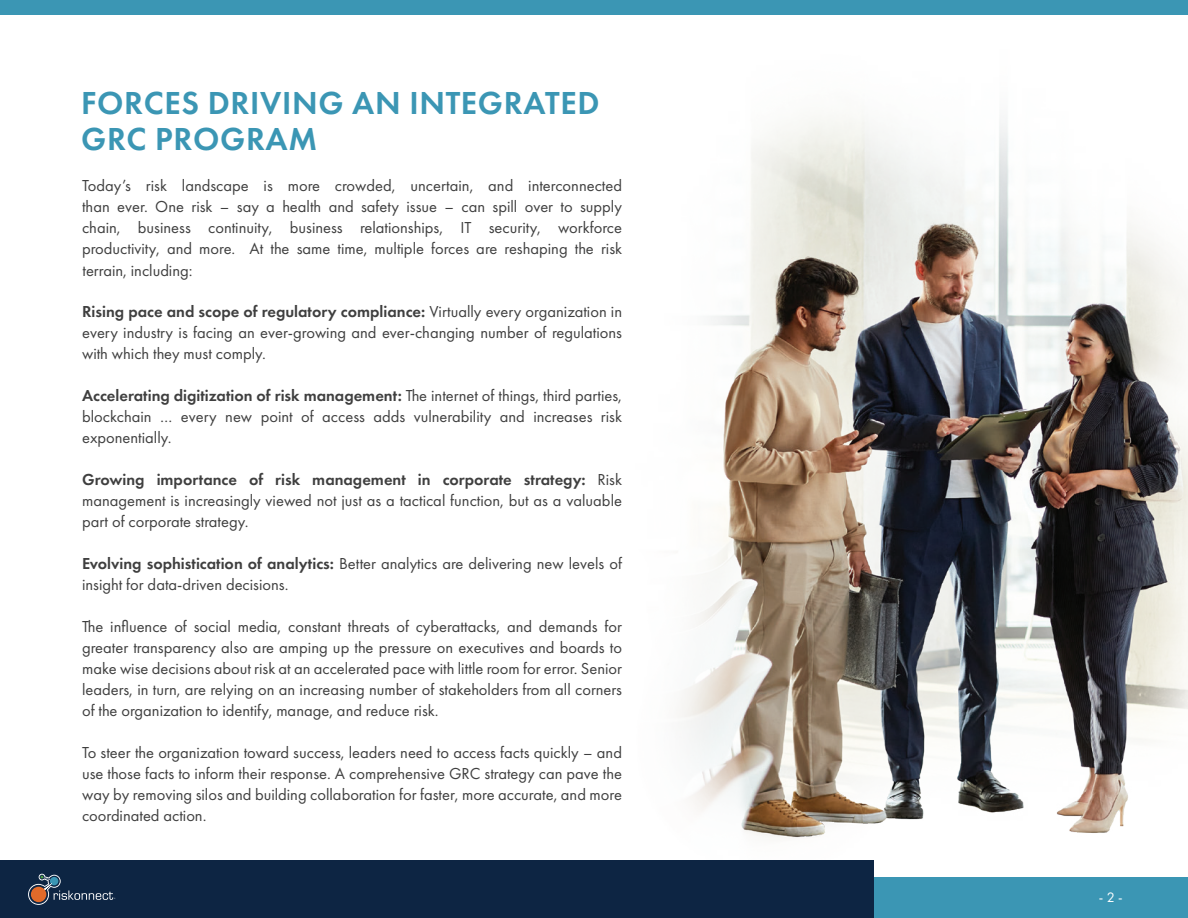
<style>
.page{position:relative;width:1188px;height:918px;background:#fff}
.page>*{position:absolute;margin:0;border:0;box-sizing:border-box;transform-origin:0 0}
.t1{font:600 33px/36px "Futura PT";letter-spacing:.02em;color:#3b96b4}
.t2{font:16.5px/21px "Futura PT";color:#3f3f3f;text-align:justify}
.t3{font:14.25px "Futura PT";color:#fff}
.s1{font-weight:600}
</style>
<div class="page">
<div style="left:0;top:0;width:1188px;height:15px;background:#3b96b4"></div>
<img style="left:510px;top:118px;width:678px;height:760px">
<div style="left:709px;top:878px;width:479px;height:40px;background:#3b96b4"></div>
<div style="left:0;top:861px;width:873px;height:57px;background:#0d2543"></div>
<svg style="left:28px;top:874px;width:87px;height:31px"></svg>
<p class="t1" style="left:81px;top:85px;width:520px">FORCES DRIVING AN INTEGRATED<br>GRC PROGRAM</p>
<p class="t2" style="left:82px;top:175px;width:542px">Today’s risk landscape is more crowded, uncertain, and interconnected than ever. One risk – say a health and safety issue – can spill over to supply chain, business continuity, business relationships, IT security, workforce productivity, and more. At the same time, multiple forces are reshaping the risk</p>
<p class="t2" style="left:83px;top:259px;width:112px">terrain, including:</p>
<p class="t2" style="left:82px;top:301px;width:542px"><span class="s1">Rising pace and scope of regulatory compliance:</span> Virtually every organization in every industry is facing an ever-growing and ever-changing number of regulations with which they must comply.</p>
<p class="t2" style="left:82px;top:385px;width:541px"><span class="s1">Accelerating digitization of risk management:</span> The internet of things, third parties, blockchain … every new point of access adds vulnerability and increases risk exponentially.</p>
<p class="t2" style="left:82px;top:469px;width:541px"><span class="s1">Growing importance of risk management in corporate strategy:</span> Risk management is increasingly viewed not just as a tactical function, but as a valuable part of corporate strategy.</p>
<p class="t2" style="left:82px;top:553px;width:541px"><span class="s1">Evolving sophistication of analytics:</span> Better analytics are delivering new levels of insight for data-driven decisions.</p>
<p class="t2" style="left:82px;top:616px;width:542px">The influence of social media, constant threats of cyberattacks, and demands for greater transparency also are amping up the pressure on executives and boards to make wise decisions about risk at an accelerated pace with little room for error. Senior leaders, in turn, are relying on an increasing number of stakeholders from all corners of the organization to identify, manage, and reduce risk.</p>
<p class="t2" style="left:82px;top:742px;width:541px">To steer the organization toward success, leaders need to access facts quickly – and use those facts to inform their response. A comprehensive GRC strategy can pave the way by removing silos and building collaboration for faster, more accurate, and more coordinated action.</p>
<p class="t3" style="left:1099px;top:889px;width:25px">- 2 -</p>
</div>
